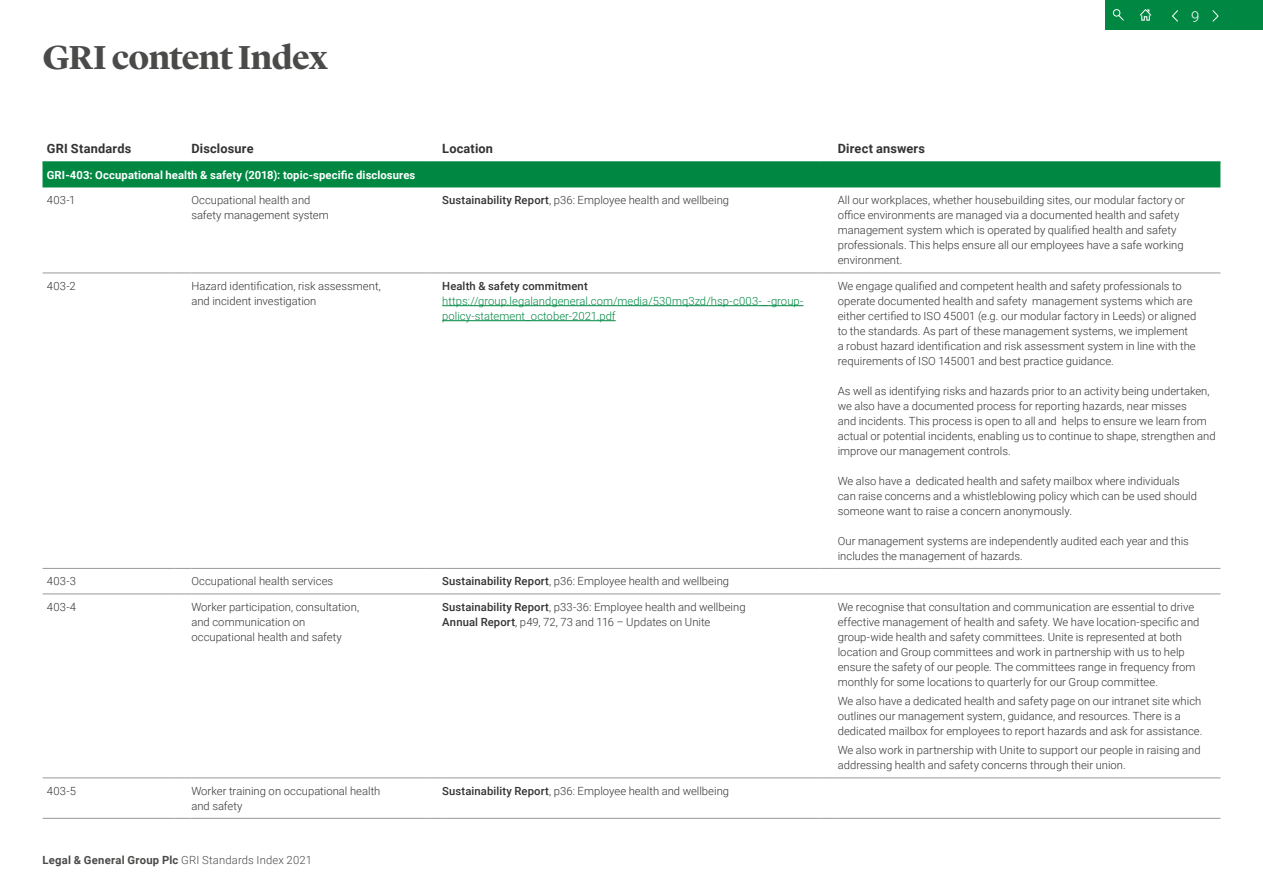
<style>
.page{position:relative;width:1263px;height:893px;background:#fff}
.page>*{position:absolute;margin:0;border:0;box-sizing:border-box;transform-origin:0 0}
.t1{font:700 34.5px "Lyon Display";letter-spacing:-.02em;color:#4a4a49}
.t2{font:300 15px "Roboto";color:#fff}
.t3{font:700 12.75px "Roboto";letter-spacing:.015em;color:#333}
.t4{font:300 11.25px/15px "Roboto";letter-spacing:.005em;color:#333}
.t5{font:300 11.25px/15px "Roboto";letter-spacing:.005em;color:#008843}
.t6{font:700 11.25px "Roboto";letter-spacing:.01em;color:#fff}
.t7{font:700 11.25px "Roboto";letter-spacing:.02em;color:#4a4a49}
.t8{font:500 11.25px "Roboto";letter-spacing:.01em;color:#333}
.s1{font-weight:500}
.s2{font-weight:300}
</style>
<div class="page">
<div style="left:1105px;top:0;width:158px;height:30px;background:#008843"></div>
<svg style="left:1172px;top:10px;width:6px;height:12px"></svg>
<svg style="left:1212px;top:10px;width:7px;height:12px"></svg>
<svg style="left:1139px;top:9px;width:13px;height:12px"></svg>
<div style="left:1113px;top:9px;width:7px;height:7px;border:1px solid #fff;border-radius:50%"></div>
<svg style="left:1118px;top:15px;width:6px;height:6px"></svg>
<div style="left:43px;top:161px;width:1177px;height:26px;background:#008843"></div>
<hr style="left:838px;top:161px;width:382px;height:1px;background:#008843">
<hr style="left:43px;top:273px;width:131px;height:1px;background:#999">
<svg style="left:174px;top:273px;width:17px;height:1px"></svg>
<hr style="left:191px;top:273px;width:234px;height:1px;background:#999">
<svg style="left:425px;top:273px;width:17px;height:1px"></svg>
<hr style="left:442px;top:273px;width:379px;height:1px;background:#999">
<svg style="left:821px;top:273px;width:17px;height:1px"></svg>
<hr style="left:838px;top:273px;width:382px;height:1px;background:#999">
<hr style="left:43px;top:568px;width:131px;height:1px;background:#999">
<svg style="left:174px;top:568px;width:17px;height:1px"></svg>
<hr style="left:191px;top:568px;width:234px;height:1px;background:#999">
<svg style="left:425px;top:568px;width:17px;height:1px"></svg>
<hr style="left:442px;top:568px;width:379px;height:1px;background:#999">
<svg style="left:821px;top:568px;width:17px;height:1px"></svg>
<hr style="left:838px;top:568px;width:382px;height:1px;background:#999">
<hr style="left:43px;top:594px;width:131px;height:1px;background:#999">
<svg style="left:174px;top:594px;width:17px;height:1px"></svg>
<hr style="left:191px;top:594px;width:234px;height:1px;background:#999">
<svg style="left:425px;top:594px;width:17px;height:1px"></svg>
<hr style="left:442px;top:594px;width:379px;height:1px;background:#999">
<svg style="left:821px;top:594px;width:17px;height:1px"></svg>
<hr style="left:838px;top:594px;width:382px;height:1px;background:#999">
<hr style="left:43px;top:778px;width:131px;height:1px;background:#999">
<svg style="left:174px;top:778px;width:17px;height:1px"></svg>
<hr style="left:191px;top:778px;width:234px;height:1px;background:#999">
<svg style="left:425px;top:778px;width:17px;height:1px"></svg>
<hr style="left:442px;top:778px;width:379px;height:1px;background:#999">
<svg style="left:821px;top:778px;width:17px;height:1px"></svg>
<hr style="left:838px;top:778px;width:382px;height:1px;background:#999">
<hr style="left:43px;top:818px;width:131px;height:1px;background:#999">
<svg style="left:174px;top:818px;width:17px;height:1px"></svg>
<hr style="left:191px;top:818px;width:234px;height:1px;background:#999">
<svg style="left:425px;top:818px;width:17px;height:1px"></svg>
<hr style="left:442px;top:818px;width:379px;height:1px;background:#999">
<svg style="left:821px;top:818px;width:17px;height:1px"></svg>
<hr style="left:838px;top:818px;width:382px;height:1px;background:#999">
<hr style="left:442px;top:305px;width:361px;height:1px;background:#008843">
<hr style="left:442px;top:320px;width:174px;height:1px;background:#008843">
<h1 class="t1" style="left:43px;top:31px;width:287px">GRI content Index</h1>
<h2 class="t2" style="left:1191px;top:6px;width:10px">9</h2>
<p class="t3" style="left:47px;top:140px;width:86px">GRI Standards</p>
<p class="t3" style="left:191px;top:140px;width:64px">Disclosure</p>
<p class="t3" style="left:442px;top:140px;width:52px">Location</p>
<p class="t3" style="left:838px;top:140px;width:89px">Direct answers</p>
<p class="t6" style="left:47px;top:167px;width:370px">GRI-403: Occupational health &amp; safety (2018): topic-specific disclosures</p>
<p class="t4" style="left:47px;top:192px;width:30px">403-1</p>
<p class="t4" style="left:191px;top:192px;width:139px">Occupational health and safety management system</p>
<p class="t4" style="left:442px;top:192px;width:288px"><span class="s1">Sustainability Report</span>, p36: Employee health and wellbeing</p>
<p class="t4" style="left:838px;top:192px;width:349px">All our workplaces, whether housebuilding sites, our modular factory or office environments are managed via a documented health and safety management system which is operated by qualified health and safety professionals. This helps ensure all our employees have a safe working environment.</p>
<p class="t4" style="left:47px;top:278px;width:31px">403-2</p>
<p class="t4" style="left:191px;top:278px;width:191px">Hazard identification, risk assessment, and incident investigation</p>
<p class="t8" style="left:442px;top:278px;width:147px">Health &amp; safety commitment</p>
<p class="t4" style="left:838px;top:278px;width:360px">We engage qualified and competent health and safety professionals to operate documented health and safety management systems which are either certified to ISO 45001 (e.g. our modular factory in Leeds) or aligned to the standards. As part of these management systems, we implement a robust hazard identification and risk assessment system in line with the requirements of ISO 145001 and best practice guidance.</p>
<p class="t4" style="left:838px;top:383px;width:379px">As well as identifying risks and hazards prior to an activity being undertaken, we also have a documented process for reporting hazards, near misses<br>and incidents. This process is open to all and helps to ensure we learn from actual or potential incidents, enabling us to continue to shape, strengthen and improve our management controls.</p>
<p class="t4" style="left:838px;top:473px;width:361px">We also have a dedicated health and safety mailbox where individuals can raise concerns and a whistleblowing policy which can be used should someone want to raise a concern anonymously.</p>
<p class="t4" style="left:838px;top:533px;width:353px">Our management systems are independently audited each year and this includes the management of hazards.</p>
<p class="t5" style="left:442px;top:293px;width:363px">https://group.legalandgeneral.com/media/530mq3zd/hsp-c003-_-group&shy;policy-statement_october-2021.pdf</p>
<p class="t4" style="left:47px;top:573px;width:31px">403-3</p>
<p class="t4" style="left:191px;top:573px;width:143px">Occupational health services</p>
<p class="t4" style="left:442px;top:573px;width:288px"><span class="s1">Sustainability Report</span>, p36: Employee health and wellbeing</p>
<p class="t4" style="left:47px;top:599px;width:31px">403-4</p>
<p class="t4" style="left:191px;top:599px;width:169px">Worker participation, consultation, and communication on occupational health and safety</p>
<p class="t4" style="left:442px;top:599px;width:305px"><span class="s1">Sustainability Report</span>, p33-36: Employee health and wellbeing<br><span class="s1">Annual Report</span>, p49, 72, 73 and 116 – Updates on Unite</p>
<p class="t4" style="left:838px;top:599px;width:363px">We recognise that consultation and communication are essential to drive effective management of health and safety. We have location-specific and group-wide health and safety committees. Unite is represented at both location and Group committees and work in partnership with us to help ensure the safety of our people. The committees range in frequency from monthly for some locations to quarterly for our Group committee.</p>
<p class="t4" style="left:838px;top:693px;width:366px">We also have a dedicated health and safety page on our intranet site which outlines our management system, guidance, and resources. There is a dedicated mailbox for employees to report hazards and ask for assistance.</p>
<p class="t4" style="left:838px;top:742px;width:364px">We also work in partnership with Unite to support our people in raising and addressing health and safety concerns through their union.</p>
<p class="t4" style="left:47px;top:783px;width:31px">403-5</p>
<p class="t4" style="left:191px;top:783px;width:191px">Worker training on occupational health and safety</p>
<p class="t4" style="left:442px;top:783px;width:288px"><span class="s1">Sustainability Report</span>, p36: Employee health and wellbeing</p>
<p class="t7" style="left:43px;top:852px;width:271px">Legal &amp; General Group Plc <span class="s2">GRI Standards Index 2021</span></p>
</div>
